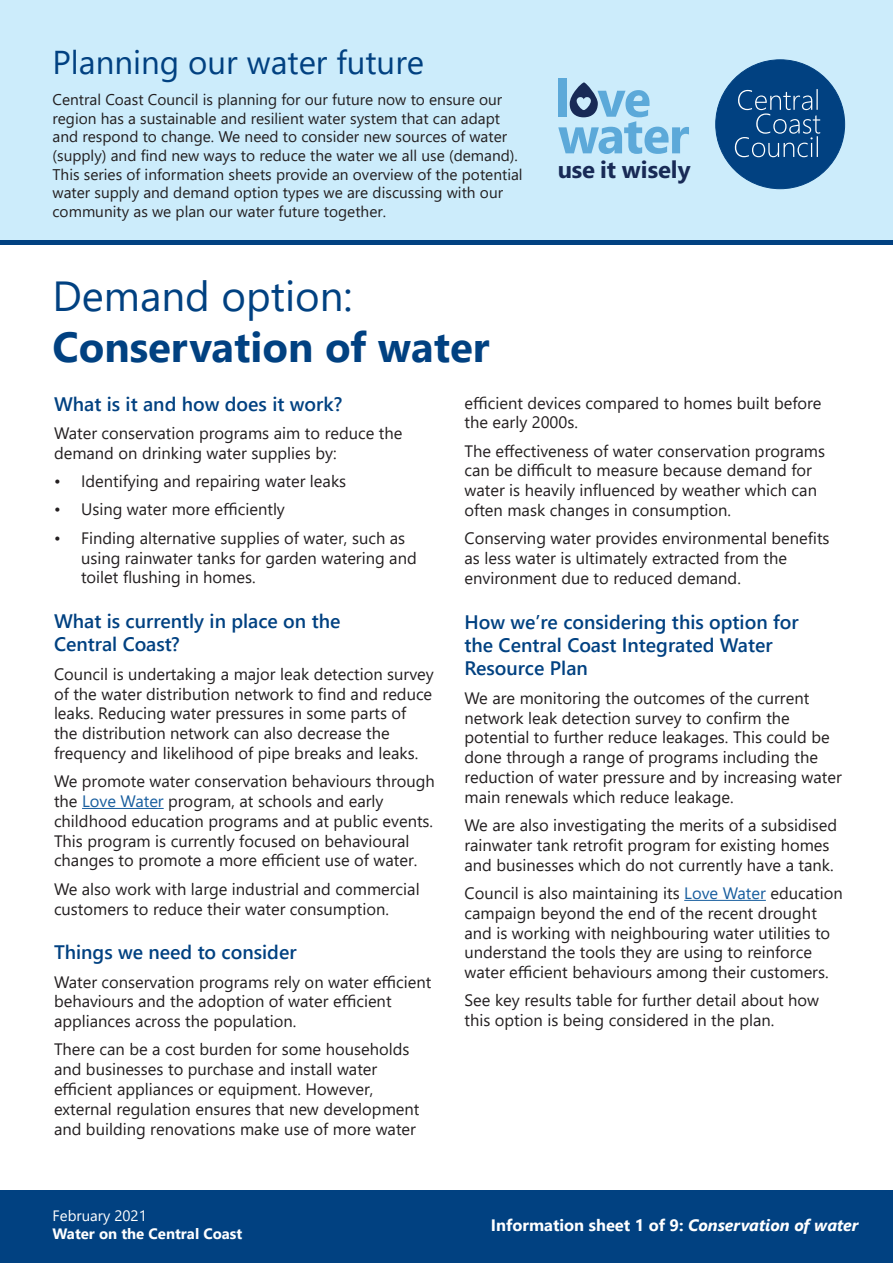
<style>
.page{position:relative;width:893px;height:1263px;background:#fff}
.page>*{position:absolute;margin:0;border:0;box-sizing:border-box;transform-origin:0 0}
.t1{font:700 42px/50.4px "Segoe UI";color:#014181}
.t2{font:33px "Segoe UI";color:#014181}
.t3{font:700 23.85px "Segoe UI";color:#182a56}
.t4{font:600 19.5px/23.4px "Segoe UI";color:#014181}
.t5{font:16.5px/19.8px "Segoe UI";color:#231f20}
.t6{font:700 16.5px "Segoe UI";color:#fff}
.t7{font:15.45px/18.6px "Segoe UI";color:#231f20}
.t8{font:700 15px "Segoe UI";color:#fff}
.t9{font:15px "Segoe UI";color:#fff}
.s1{font-weight:400}
.s2{color:#175d9e}
.s3{font-style:italic}
</style>
<div class="page">
<div style="left:0;top:1191px;width:893px;height:72px;background:#014181"></div>
<div style="left:0;top:0;width:893px;height:244px;background:#ccecfb"></div>
<div style="left:716px;top:60px;width:129px;height:129px;background:#014181;border-radius:50%"></div>
<svg style="left:735px;top:89px;width:85px;height:68px"></svg>
<hr style="left:82px;top:808px;width:82px;height:1px;background:#175d9e">
<hr style="left:684px;top:900px;width:82px;height:1px;background:#175d9e">
<hr style="left:0;top:241px;width:893px;height:4px;background:#014181">
<div style="left:558px;top:78px;width:8px;height:39px;background:#5ca9d9"></div>
<svg style="left:558px;top:82px;width:131px;height:72px"></svg>
<p class="t2" style="left:52px;top:31px;width:373px">Planning our water future</p>
<p class="t7" style="left:52px;top:89px;width:472px">Central Coast Council is planning for our future now to ensure our region has a sustainable and resilient water system that can adapt and respond to change. We need to consider new sources of water (supply) and find new ways to reduce the water we all use (demand).<br>This series of information sheets provide an overview of the potential water supply and demand option types we are discussing with our community as we plan our water future together.</p>
<p class="t3" style="left:558px;top:152px;width:134px">use it wisely</p>
<p class="t1" style="left:52px;top:268px;width:439px"><span class="s1">Demand option:<br></span>Conservation of water</p>
<p class="t4" style="left:54px;top:390px;width:290px">What is it and how does it work?</p>
<p class="t5" style="left:54px;top:422px;width:350px">Water conservation programs aim to reduce the demand on drinking water supplies by:</p>
<p class="t5" style="left:54px;top:470px;width:294px">• Identifying and repairing water leaks</p>
<p class="t5" style="left:54px;top:498px;width:232px">• Using water more efficiently</p>
<p class="t5" style="left:81px;top:526px;width:337px;text-indent:-27px">• Finding alternative supplies of water, such as using rainwater tanks for garden watering and toilet flushing in homes.</p>
<p class="t4" style="left:54px;top:608px;width:288px">What is currently in place on the<br>Central Coast?</p>
<p class="t5" style="left:54px;top:662px;width:381px">Council is undertaking a major leak detection survey of the water distribution network to find and reduce leaks. Reducing water pressures in some parts of the distribution network can also decrease the frequency and likelihood of pipe breaks and leaks.</p>
<p class="t5" style="left:54px;top:770px;width:382px">We promote water conservation behaviours through the <span class="s2">Love Water</span> program, at schools and early childhood education programs and at public events.<br>This program is currently focused on behavioural changes to promote a more efficient use of water.</p>
<p class="t5" style="left:54px;top:877px;width:367px">We also work with large industrial and commercial customers to reduce their water consumption.</p>
<p class="t4" style="left:54px;top:939px;width:244px">Things we need to consider</p>
<p class="t5" style="left:54px;top:970px;width:379px">Water conservation programs rely on water efficient behaviours and the adoption of water efficient appliances across the population.</p>
<p class="t5" style="left:54px;top:1038px;width:367px">There can be a cost burden for some households and businesses to purchase and install water efficient appliances or equipment. However, external regulation ensures that new development and building renovations make use of more water</p>
<p class="t5" style="left:464px;top:391px;width:359px">efficient devices compared to homes built before the early 2000s.</p>
<p class="t5" style="left:464px;top:439px;width:362px">The effectiveness of water conservation programs can be difficult to measure because demand for water is heavily influenced by weather which can often mask changes in consumption.</p>
<p class="t5" style="left:464px;top:527px;width:367px">Conserving water provides environmental benefits as less water is ultimately extracted from the environment due to reduced demand.</p>
<p class="t4" style="left:464px;top:608px;width:336px">How we’re considering this option for the Central Coast Integrated Water<br>Resource Plan</p>
<p class="t5" style="left:464px;top:686px;width:379px">We are monitoring the outcomes of the current network leak detection survey to confirm the potential to further reduce leakages. This could be done through a range of programs including the reduction of water pressure and by increasing water main renewals which reduce leakage.</p>
<p class="t5" style="left:464px;top:814px;width:374px">We are also investigating the merits of a subsidised rainwater tank retrofit program for existing homes and businesses which do not currently have a tank.</p>
<p class="t5" style="left:464px;top:882px;width:380px">Council is also maintaining its <span class="s2">Love Water</span> education campaign beyond the end of the recent drought and is working with neighbouring water utilities to understand the tools they are using to reinforce water efficient behaviours among their customers.</p>
<p class="t5" style="left:464px;top:989px;width:356px">See key results table for further detail about how this option is being considered in the plan.</p>
<p class="t9" style="left:53px;top:1201px;width:96px">February 2021</p>
<p class="t8" style="left:53px;top:1219px;width:191px">Water on the Central Coast</p>
<p class="t6" style="left:491px;top:1210px;width:369px">Information sheet 1 of 9: <span class="s3">Conservation of water</span></p>
</div>
